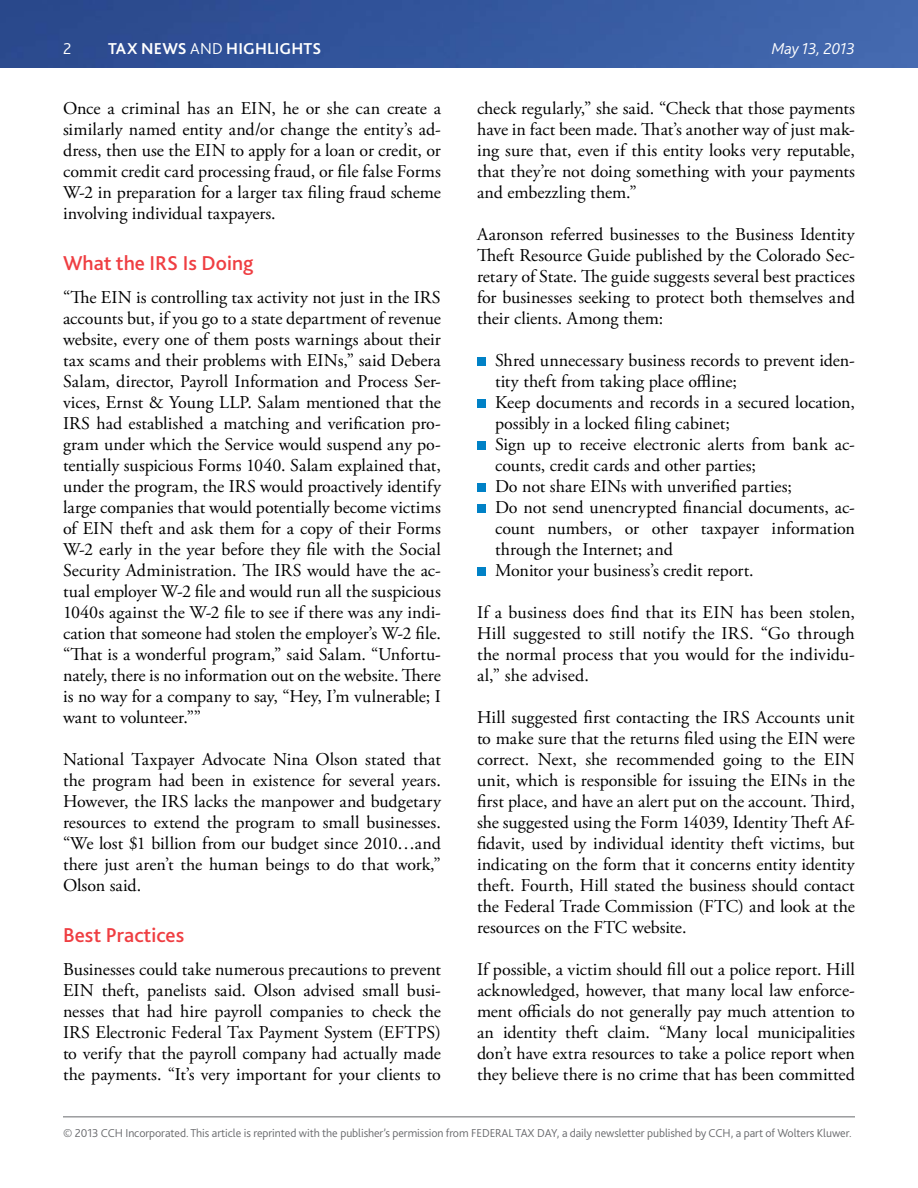
<style>
.page{position:relative;width:918px;height:1188px;background:#fff}
.page>*{position:absolute;margin:0;border:0;box-sizing:border-box;transform-origin:0 0}
.H2_A{font:500 21px "Bliss 2";color:#ef3e42}
.BODY_A_f{font:18px/21px "Adobe Garamond Pro";color:#000;text-align:justify}
.Bullet_A_i{font:18px/21px "Adobe Garamond Pro";color:#000}
.t1{font:700 16.5px "Bliss 2";letter-spacing:.01em;color:#fff}
.t2{font:italic 300 16.5px "Bliss 2";letter-spacing:-.015em;color:#fff}
.t3{font:300 16.5px "Bliss 2";color:#fff}
.t4{font:300 12px "Bliss 2";letter-spacing:-.005em;color:#696a6d}
.s1{font-weight:300}
</style>
<div class="page">
<img style="left:0;top:0;width:918px;height:68px">
<hr style="left:63px;top:1117px;width:792px;height:1px;background:#696a6d">
<div style="left:477px;top:357px;width:9px;height:9px;background:#0081c6"></div>
<div style="left:477px;top:399px;width:9px;height:9px;background:#0081c6"></div>
<div style="left:477px;top:441px;width:9px;height:9px;background:#0081c6"></div>
<div style="left:477px;top:483px;width:9px;height:9px;background:#0081c6"></div>
<div style="left:477px;top:504px;width:9px;height:9px;background:#0081c6"></div>
<div style="left:477px;top:567px;width:9px;height:9px;background:#0081c6"></div>
<p class="t3" style="left:63px;top:38px;width:10px">2</p>
<p class="t1" style="left:108px;top:38px;width:215px">TAX NEWS <span class="s1">AND</span> HIGHLIGHTS</p>
<p class="t2" style="left:772px;top:38px;width:85px">May 13, 2013</p>
<p class="BODY_A_f" style="left:63px;top:98px;width:380px">Once a criminal has an EIN, he or she can create a similarly named entity and/or change the entity’s ad&shy;dress, then use the EIN to apply for a loan or credit, or commit credit card processing fraud, or file false Forms W-2 in preparation for a larger tax filing fraud scheme involving individual taxpayers.</p>
<p class="H2_A" style="left:63px;top:250px;width:192px">What the IRS Is Doing</p>
<p class="BODY_A_f" style="left:63px;top:287px;width:380px">“The EIN is controlling tax activity not just in the IRS accounts but, if you go to a state department of revenue website, every one of them posts warnings about their tax scams and their problems with EINs,” said Debera Salam, director, Payroll Information and Process Ser&shy;vices, Ernst &amp; Young LLP. Salam mentioned that the IRS had established a matching and verification pro&shy;gram under which the Service would suspend any po&shy;tentially suspicious Forms 1040. Salam explained that, under the program, the IRS would proactively identify large companies that would potentially become victims of EIN theft and ask them for a copy of their Forms W-2 early in the year before they file with the Social Security Administration. The IRS would have the ac&shy;tual employer W-2 file and would run all the suspicious 1040s against the W-2 file to see if there was any indi&shy;cation that someone had stolen the employer’s W-2 file. “That is a wonderful program,” said Salam. “Unfortu&shy;nately, there is no information out on the website. There is no way for a company to say, “Hey, I’m vulnerable; I want to volunteer.””</p>
<p class="BODY_A_f" style="left:63px;top:749px;width:379px">National Taxpayer Advocate Nina Olson stated that the program had been in existence for several years.<br>However, the IRS lacks the manpower and budgetary resources to extend the program to small businesses. “We lost $1 billion from our budget since 2010…and there just aren’t the human beings to do that work,” Olson said.</p>
<p class="H2_A" style="left:63px;top:922px;width:123px">Best Practices</p>
<p class="BODY_A_f" style="left:63px;top:959px;width:380px">Businesses could take numerous precautions to prevent EIN theft, panelists said. Olson advised small busi&shy;nesses that had hire payroll companies to check the IRS Electronic Federal Tax Payment System (EFTPS) to verify that the payroll company had actually made the payments. “It’s very important for your clients to</p>
<p class="BODY_A_f" style="left:477px;top:98px;width:380px">check regularly,” she said. “Check that those payments have in fact been made. That’s another way of just mak&shy;ing sure that, even if this entity looks very reputable, that they’re not doing something with your payments and embezzling them.”</p>
<p class="BODY_A_f" style="left:477px;top:224px;width:380px">Aaronson referred businesses to the Business Identity Theft Resource Guide published by the Colorado Sec&shy;retary of State. The guide suggests several best practices for businesses seeking to protect both themselves and their clients. Among them:</p>
<p class="Bullet_A_i" style="left:495px;top:350px;width:362px">Shred unnecessary business records to prevent iden&shy;tity theft from taking place offline;</p>
<p class="Bullet_A_i" style="left:495px;top:392px;width:361px">Keep documents and records in a secured location, possibly in a locked filing cabinet;</p>
<p class="Bullet_A_i" style="left:495px;top:434px;width:362px">Sign up to receive electronic alerts from bank ac&shy;counts, credit cards and other parties;</p>
<p class="Bullet_A_i" style="left:495px;top:476px;width:298px">Do not share EINs with unverified parties;</p>
<p class="Bullet_A_i" style="left:495px;top:497px;width:362px;text-align:justify">Do not send unencrypted financial documents, ac&shy;count numbers, or other taxpayer information through the Internet; and</p>
<p class="Bullet_A_i" style="left:495px;top:560px;width:260px">Monitor your business’s credit report.</p>
<p class="BODY_A_f" style="left:477px;top:602px;width:380px">If a business does find that its EIN has been stolen, Hill suggested to still notify the IRS. “Go through the normal process that you would for the individu&shy;al,” she advised.</p>
<p class="BODY_A_f" style="left:477px;top:707px;width:380px">Hill suggested first contacting the IRS Accounts unit to make sure that the returns filed using the EIN were correct. Next, she recommended going to the EIN unit, which is responsible for issuing the EINs in the first place, and have an alert put on the account. Third, she suggested using the Form 14039, Identity Theft Af&shy;fidavit, used by individual identity theft victims, but indicating on the form that it concerns entity identity theft. Fourth, Hill stated the business should contact the Federal Trade Commission (FTC) and look at the resources on the FTC website.</p>
<p class="BODY_A_f" style="left:477px;top:959px;width:380px">If possible, a victim should fill out a police report. Hill acknowledged, however, that many local law enforce&shy;ment officials do not generally pay much attention to an identity theft claim. “Many local municipalities don’t have extra resources to take a police report when they believe there is no crime that has been committed</p>
<p class="t4" style="left:63px;top:1126px;width:790px">© 2013 CCH Incorporated. This article is reprinted with the publisher’s permission from FEDERAL TAX DAY, a daily newsletter published by CCH, a part of Wolters Kluwer.</p>
</div>
